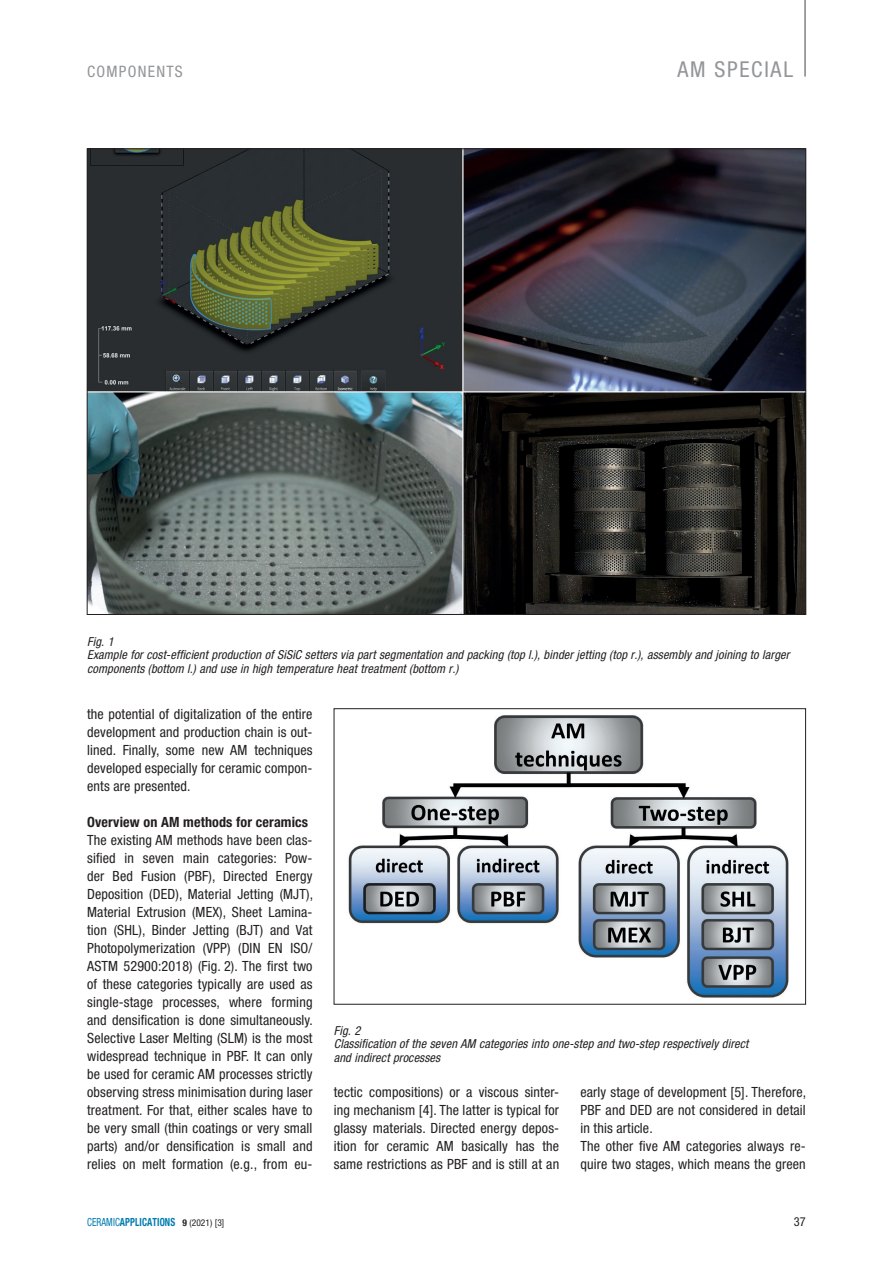
<style>
.page{position:relative;width:893px;height:1263px;background:#fff}
.page>*{position:absolute;margin:0;border:0;box-sizing:border-box;transform-origin:0 0}
.t1{font:condensed 21.9px "Helvetica Neue";letter-spacing:.08em;color:#939598}
.t2{font:condensed 15.75px "Helvetica Neue";letter-spacing:.08em;color:#939598}
.Grundtext{font:condensed 14.1px/18px "Helvetica Neue";letter-spacing:.01em;color:#231f20;text-align:justify}
.Grundtext-2{font:700 condensed 14.1px "Helvetica Neue";letter-spacing:.01em;color:#231f20}
.Bildunterschrift{font:italic condensed 12.3px/13.5px "Helvetica Neue";letter-spacing:.01em;color:#231f20}
.t3{font:condensed 12.3px "Helvetica Neue";color:#231f20}
.t4{font:700 condensed 11.25px "Helvetica Neue";letter-spacing:.01em;color:#007caf;scale:.83 1}
.s1{font-weight:400}
.s2{font-size:9.3px;color:#231f20}
.s3{font-weight:400;font-size:9.3px;color:#231f20}
</style>
<div class="page">
<hr style="left:804px;top:0;width:2px;height:77px;background:#808285">
<img style="left:89px;top:151px;width:715px;height:462px">
<img style="left:348px;top:715px;width:441px;height:283px">
<div style="left:334px;top:708px;width:472px;height:296px;border:1px solid #231f20"></div>
<p class="t2" style="left:87px;top:62px;width:97px">COMPONENTS</p>
<p class="t1" style="left:677px;top:56px;width:117px">AM SPECIAL</p>
<p class="Bildunterschrift" style="left:87px;top:634px;width:28px">Fig. 1</p>
<p class="Bildunterschrift" style="left:87px;top:648px;width:704px">Example for cost-efficient production of SiSiC setters via part segmentation and packing (top l.), binder jetting (top r.), assembly and joining to larger components (bottom l.) and use in high temperature heat treatment (bottom r.)</p>
<p class="Grundtext" style="left:87px;top:704px;width:227px">the potential of digitalization of the entire development and production chain is out&shy;lined. Finally, some new AM techniques developed especially for ceramic compon&shy;ents are presented.</p>
<p class="Grundtext-2" style="left:87px;top:813px;width:223px">Overview on AM methods for ceramics</p>
<p class="Grundtext" style="left:87px;top:830px;width:227px">The existing AM methods have been clas&shy;sified in seven main categories: Pow&shy;der Bed Fusion (PBF), Directed Energy Deposition (DED), Material Jetting (MJT), Material Extrusion (MEX), Sheet Lamina&shy;tion (SHL), Binder Jetting (BJT) and Vat Photopolymerization (VPP) (DIN EN ISO/ ASTM 52900:2018) (Fig. 2). The first two of these categories typically are used as single-stage processes, where forming and densification is done simultaneously.<br>Selective Laser Melting (SLM) is the most widespread technique in PBF. It can only be used for ceramic AM processes strictly observing stress minimisation during laser treatment. For that, either scales have to be very small (thin coatings or very small parts) and/or densification is small and relies on melt formation (e.g., from eu-</p>
<p class="Bildunterschrift" style="left:334px;top:1023px;width:28px">Fig. 2</p>
<p class="Bildunterschrift" style="left:334px;top:1037px;width:416px">Classification of the seven AM categories into one-step and two-step respectively direct and indirect processes</p>
<p class="Grundtext" style="left:334px;top:1082px;width:227px">tectic compositions) or a viscous sinter&shy;ing mechanism [4]. The latter is typical for glassy materials. Directed energy depos&shy;ition for ceramic AM basically has the same restrictions as PBF and is still at an</p>
<p class="Grundtext" style="left:580px;top:1082px;width:227px">early stage of development [5]. Therefore, PBF and DED are not considered in detail in this article.</p>
<p class="Grundtext" style="left:580px;top:1136px;width:227px">The other five AM categories always re&shy;quire two stages, which means the green</p>
<p class="t4" style="left:87px;top:1215px;width:167px"><span class="s1">CERAMIC</span>APPLICATIONS <span class="s2">9</span> <span class="s3">(2021) [3]</span></p>
<p class="t3" style="left:794px;top:1214px;width:14px">37</p>
</div>
